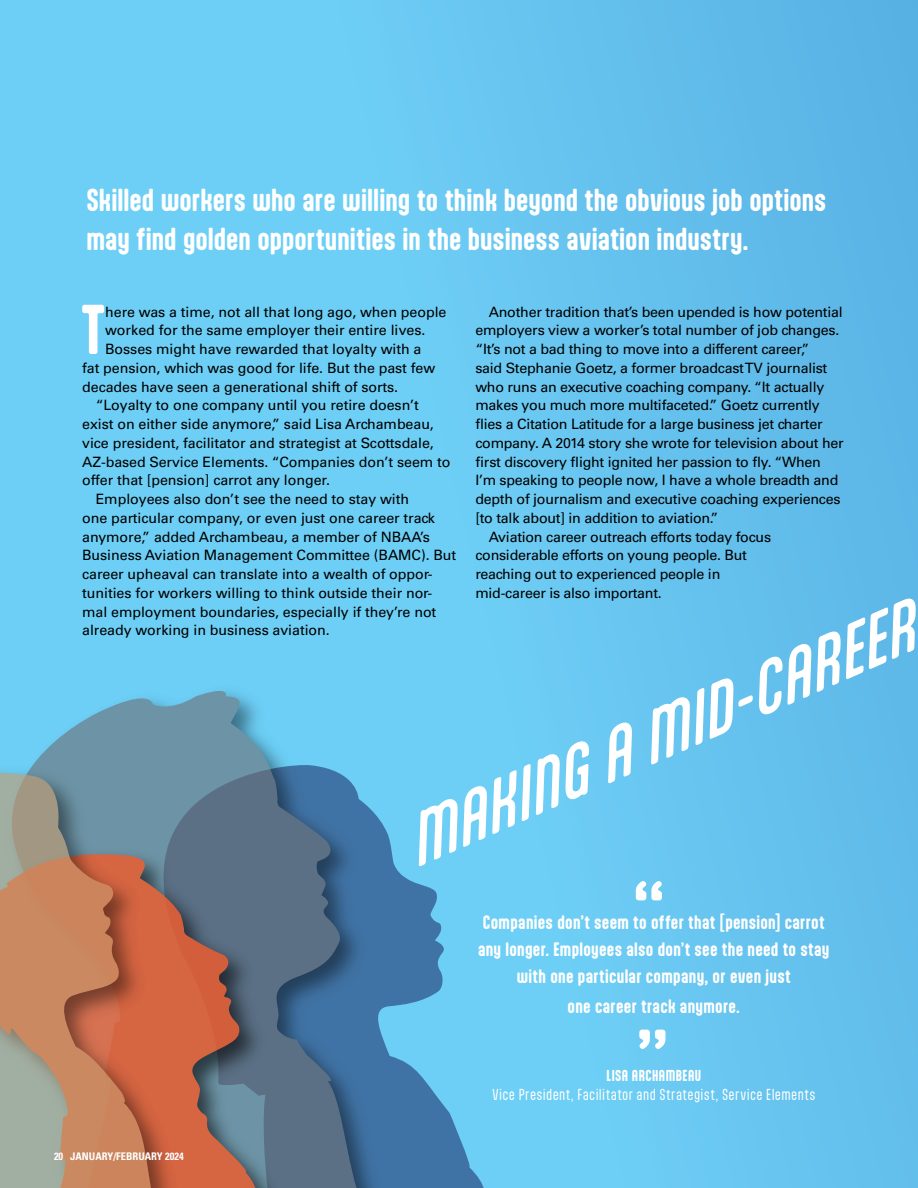
<style>
.page{position:relative;width:918px;height:1188px;background:#fff}
.page>*{position:absolute;margin:0;border:0;box-sizing:border-box;transform-origin:0 0}
.t1{font:700 75px "Aptly";color:#fff}
.t2{font:italic 500 60.6px "Aptly";color:#fff;scale:1.13 1}
.t3{font:700 59.7px "Aptly";color:#fff}
.t4{font:700 27px/39px "Aptly";color:#fff}
.t5{font:700 16.5px/27px "Aptly";letter-spacing:.015em;color:#fff;text-align:center}
.t6{font:14.25px "Univers LT Std";letter-spacing:-.005em;color:#000}
.t7{font:13.5px "Aptly";letter-spacing:.025em;color:#fff}
.t8{font:700 13.5px "Aptly";letter-spacing:.035em;color:#fff}
.t9{font:700 condensed 10.5px "Univers LT Std";color:#fff}
</style>
<div class="page">
<div style="left:0;top:0;width:918px;height:1188px;background:linear-gradient(to right,#71d5fa,#61bcea)"></div>
<svg style="left:406px;top:765px;width:89px;height:423px;fill:#6dcff6"></svg>
<img style="left:0;top:679px;width:406px;height:509px">
<svg style="left:0;top:684px;width:373px;height:504px"></svg>
<img style="left:201px;top:842px;width:95px;height:346px">
<svg style="left:201px;top:851px;width:64px;height:337px"></svg>
<img style="left:0;top:761px;width:201px;height:427px">
<svg style="left:0;top:764px;width:168px;height:424px"></svg>
<h3 class="t4" style="left:86px;top:180px;width:742px">Skilled workers who are willing to think beyond the obvious job options may find golden opportunities in the business aviation industry.</h3>
<h3 class="t3" style="left:81px;top:292px;width:26px">T</h3>
<p class="t6" style="left:105px;top:303px;width:343px">here was a time, not all that long ago, when people</p>
<p class="t6" style="left:489px;top:303px;width:355px">Another tradition that’s been upended is how potential</p>
<p class="t6" style="left:475px;top:322px;width:365px">employers view a worker’s total number of job changes.</p>
<p class="t6" style="left:475px;top:341px;width:336px">“It’s not a bad thing to move into a different career,”</p>
<p class="t6" style="left:475px;top:359px;width:354px">said Stephanie Goetz, a former broadcast TV journalist</p>
<p class="t6" style="left:475px;top:378px;width:350px">who runs an executive coaching company. “It actually</p>
<p class="t6" style="left:475px;top:397px;width:346px">makes you much more multifaceted.” Goetz currently</p>
<p class="t6" style="left:475px;top:416px;width:349px">flies a Citation Latitude for a large business jet charter</p>
<p class="t6" style="left:475px;top:434px;width:370px">company. A 2014 story she wrote for television about her</p>
<p class="t6" style="left:475px;top:453px;width:347px">first discovery flight ignited her passion to fly. “When</p>
<p class="t6" style="left:475px;top:472px;width:365px">I’m speaking to people now, I have a whole breadth and</p>
<p class="t6" style="left:475px;top:491px;width:367px">depth of journalism and executive coaching experiences</p>
<p class="t6" style="left:475px;top:509px;width:245px">[to talk about] in addition to aviation.”</p>
<p class="t6" style="left:489px;top:528px;width:284px">Aviation career outreach efforts today focus</p>
<p class="t6" style="left:475px;top:547px;width:273px">considerable efforts on young people. But</p>
<p class="t6" style="left:475px;top:566px;width:247px">reaching out to experienced people in</p>
<p class="t6" style="left:475px;top:584px;width:188px">mid-career is also important.</p>
<p class="t6" style="left:105px;top:322px;width:322px">worked for the same employer their entire lives.</p>
<p class="t6" style="left:105px;top:341px;width:318px">Bosses might have rewarded that loyalty with a</p>
<p class="t6" style="left:82px;top:359px;width:355px">fat pension, which was good for life. But the past few</p>
<p class="t6" style="left:82px;top:378px;width:317px">decades have seen a generational shift of sorts.</p>
<p class="t6" style="left:96px;top:397px;width:325px">“Loyalty to one company until you retire doesn’t</p>
<p class="t6" style="left:82px;top:416px;width:353px">exist on either side anymore,” said Lisa Archambeau,</p>
<p class="t6" style="left:82px;top:434px;width:353px">vice president, facilitator and strategist at Scottsdale,</p>
<p class="t6" style="left:82px;top:453px;width:370px">AZ-based Service Elements. “Companies don’t seem to</p>
<p class="t6" style="left:82px;top:472px;width:250px">offer that [pension] carrot any longer.</p>
<p class="t6" style="left:96px;top:491px;width:315px">Employees also don’t see the need to stay with</p>
<p class="t6" style="left:82px;top:509px;width:354px">one particular company, or even just one career track</p>
<p class="t6" style="left:82px;top:528px;width:349px">anymore,” added Archambeau, a member of NBAA’s</p>
<p class="t6" style="left:82px;top:547px;width:376px">Business Aviation Management Committee (BAMC). But</p>
<p class="t6" style="left:82px;top:566px;width:352px">career upheaval can translate into a wealth of oppor-</p>
<p class="t6" style="left:82px;top:584px;width:351px">tunities for workers willing to think outside their nor-</p>
<p class="t6" style="left:82px;top:603px;width:356px">mal employment boundaries, especially if they’re not</p>
<p class="t6" style="left:82px;top:622px;width:249px">already working in business aviation.</p>
<h2 class="t2" style="left:394px;top:811px;width:487px;rotate:-24deg">MAKING A MID-CAREER</h2>
<h1 class="t1" style="left:633px;top:866px;width:34px">“</h1>
<p class="t5" style="left:478px;top:908px;width:353px">Companies don’t seem to offer that [pension] carrot any longer. Employees also don’t see the need to stay with one particular company, or even just</p>
<p class="t5" style="left:568px;top:992px;width:174px">one career track anymore.</p>
<h1 class="t1" style="left:668px;top:1064px;width:34px;rotate:-180deg">“</h1>
<p class="t9" style="left:54px;top:1150px;width:131px">20 JANUARY/FEBRUARY 2024</p>
<p class="t8" style="left:606px;top:1067px;width:96px">LISA ARCHAMBEAU</p>
<p class="t7" style="left:492px;top:1087px;width:325px">Vice President, Facilitator and Strategist, Service Elements</p>
</div>
